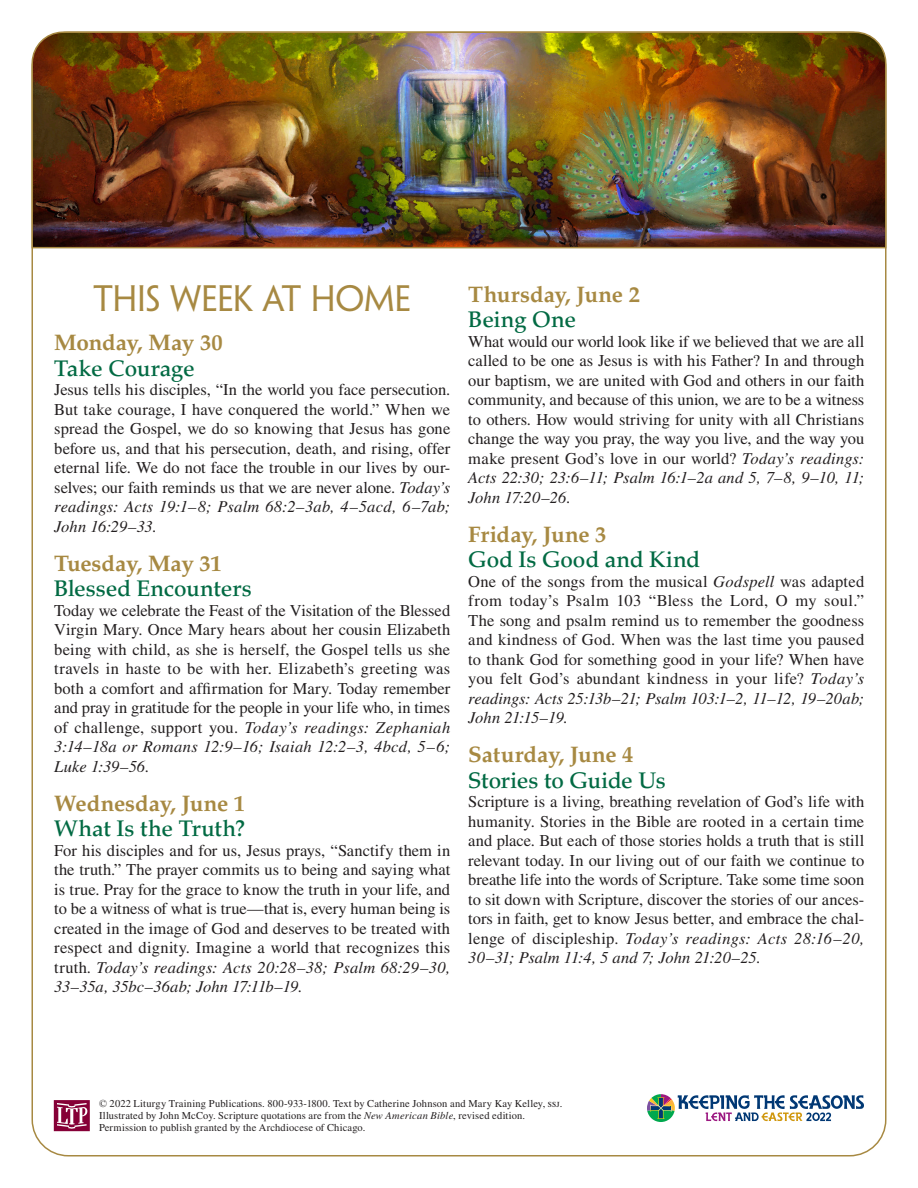
<style>
.page{position:relative;width:918px;height:1188px;background:#fff}
.page>*{position:absolute;margin:0;border:0;box-sizing:border-box;transform-origin:0 0}
.sect1__back_EASTR{font:33px "Penumbra Flare Std";letter-spacing:-.01em;color:#a78942}
.h2__back_ALL{font:500 22.5px "Palatino LT Std";letter-spacing:-.005em;color:#026a43}
.h1__back_EASTR{font:700 22.5px "Palatino LT Std";letter-spacing:-.01em;color:#a78942}
.para__back{font:16.5px/19.5px "Times LT Std";color:#231f20;text-align:justify}
.t1{font:10.5px/12px "Times LT Std";letter-spacing:.015em;color:#231f20}
.s1{font-style:italic}
.s2{font-family:"Times New Roman"}
</style>
<div class="page">
<svg style="left:54px;top:1100px;width:36px;height:31px"></svg>
<svg style="left:647px;top:1094px;width:217px;height:28px"></svg>
<img style="left:31px;top:31px;width:856px;height:218px">
<p class="sect1__back_EASTR" style="left:94px;top:279px;width:319px">THIS WEEK AT HOME</p>
<p class="h1__back_EASTR" style="left:54px;top:330px;width:170px">Monday, May 30</p>
<p class="h2__back_ALL" style="left:54px;top:355px;width:142px">Take Courage</p>
<p class="para__back" style="left:54px;top:380px;width:398px">Jesus tells his disciples, “In the world you face persecution.<br>But take courage, I have conquered the world.” When we spread the Gospel, we do so knowing that Jesus has gone before us, and that his persecution, death, and rising, offer eternal life. We do not face the trouble in our lives by our&shy;selves; our faith reminds us that we are never alone. <span class="s1">Today’s readings: Acts 19:1–8; Psalm 68:2–3ab, 4–5acd, 6–7ab; John 16:29–33.</span></p>
<p class="h1__back_EASTR" style="left:54px;top:550px;width:169px">Tuesday, May 31</p>
<p class="h2__back_ALL" style="left:54px;top:576px;width:199px">Blessed Encounters</p>
<p class="para__back" style="left:54px;top:601px;width:398px">Today we celebrate the Feast of the Visitation of the Blessed Virgin Mary. Once Mary hears about her cousin Elizabeth being with child, as she is herself, the Gospel tells us she travels in haste to be with her. Elizabeth’s greeting was both a comfort and affirmation for Mary. Today remember and pray in gratitude for the people in your life who, in times of challenge, support you. <span class="s1">Today’s readings: Zephaniah 3:14–18a or Romans 12:9–16; Isaiah 12:2–3, 4bcd, 5–6; Luke 1:39–56.</span></p>
<p class="h1__back_EASTR" style="left:54px;top:790px;width:192px">Wednesday, June 1</p>
<p class="h2__back_ALL" style="left:54px;top:816px;width:193px">What Is the Truth?</p>
<p class="para__back" style="left:54px;top:841px;width:398px">For his disciples and for us, Jesus prays, “Sanctify them in the truth.” The prayer commits us to being and saying what is true. Pray for the grace to know the truth in your life, and to be a witness of what is true—that is, every human being is created in the image of God and deserves to be treated with respect and dignity. Imagine a world that recognizes this truth. <span class="s1">Today’s readings: Acts 20:28–38; Psalm 68:29–30, 33–35a, 35bc–36ab; John 17:11b–19.</span></p>
<p class="h1__back_EASTR" style="left:468px;top:281px;width:173px">Thursday, June 2</p>
<p class="h2__back_ALL" style="left:468px;top:307px;width:109px">Being One</p>
<p class="para__back" style="left:468px;top:331px;width:398px">What would our world look like if we believed that we are all called to be one as Jesus is with his Father? In and through our baptism, we are united with God and others in our faith community, and because of this union, we are to be a witness to others. How would striving for unity with all Christians change the way you pray, the way you live, and the way you make present God’s love in our world? <span class="s1">Today’s readings:<br>Acts 22:30; 23:6–11; Psalm 16:1–2a and 5, 7–8, 9–10, 11; John 17:20–26.</span></p>
<p class="h1__back_EASTR" style="left:468px;top:521px;width:140px">Friday, June 3</p>
<p class="h2__back_ALL" style="left:468px;top:547px;width:233px">God Is Good and Kind</p>
<p class="para__back" style="left:468px;top:571px;width:398px">One of the songs from the musical <span class="s1">Godspell</span> was adapted from today’s Psalm 103 “Bless the Lord, O my soul.” The song and psalm remind us to remember the goodness and kindness of God. When was the last time you paused to thank God for something good in your life? When have you felt God’s abundant kindness in your life? <span class="s1">Today’s readings: Acts 25:13b–21; Psalm 103:1–2, 11–12, 19–20ab; John 21:15–19.</span></p>
<p class="h1__back_EASTR" style="left:468px;top:742px;width:167px">Saturday, June 4</p>
<p class="h2__back_ALL" style="left:468px;top:767px;width:199px">Stories to Guide Us</p>
<p class="para__back" style="left:468px;top:792px;width:398px">Scripture is a living, breathing revelation of God’s life with humanity. Stories in the Bible are rooted in a certain time and place. But each of those stories holds a truth that is still relevant today. In our living out of our faith we continue to breathe life into the words of Scripture. Take some time soon to sit down with Scripture, discover the stories of our ances&shy;tors in faith, get to know Jesus better, and embrace the chal&shy;lenge of discipleship. <span class="s1">Today’s readings: Acts 28:16–20, 30–31; Psalm 11:4, 5 and 7; John 21:20–25.</span></p>
<p class="t1" style="left:99px;top:1097px;width:465px"><span class="s2">©</span> 2022 Liturgy Training Publications. 800-933-1800. Text by Catherine Johnson and Mary Kay Kelley, ssj.<br>Illustrated by John McCoy. Scripture quotations are from the <span class="s1">New American Bible</span>, revised edition.<br>Permission to publish granted by the Archdiocese of Chicago.</p>
</div>
